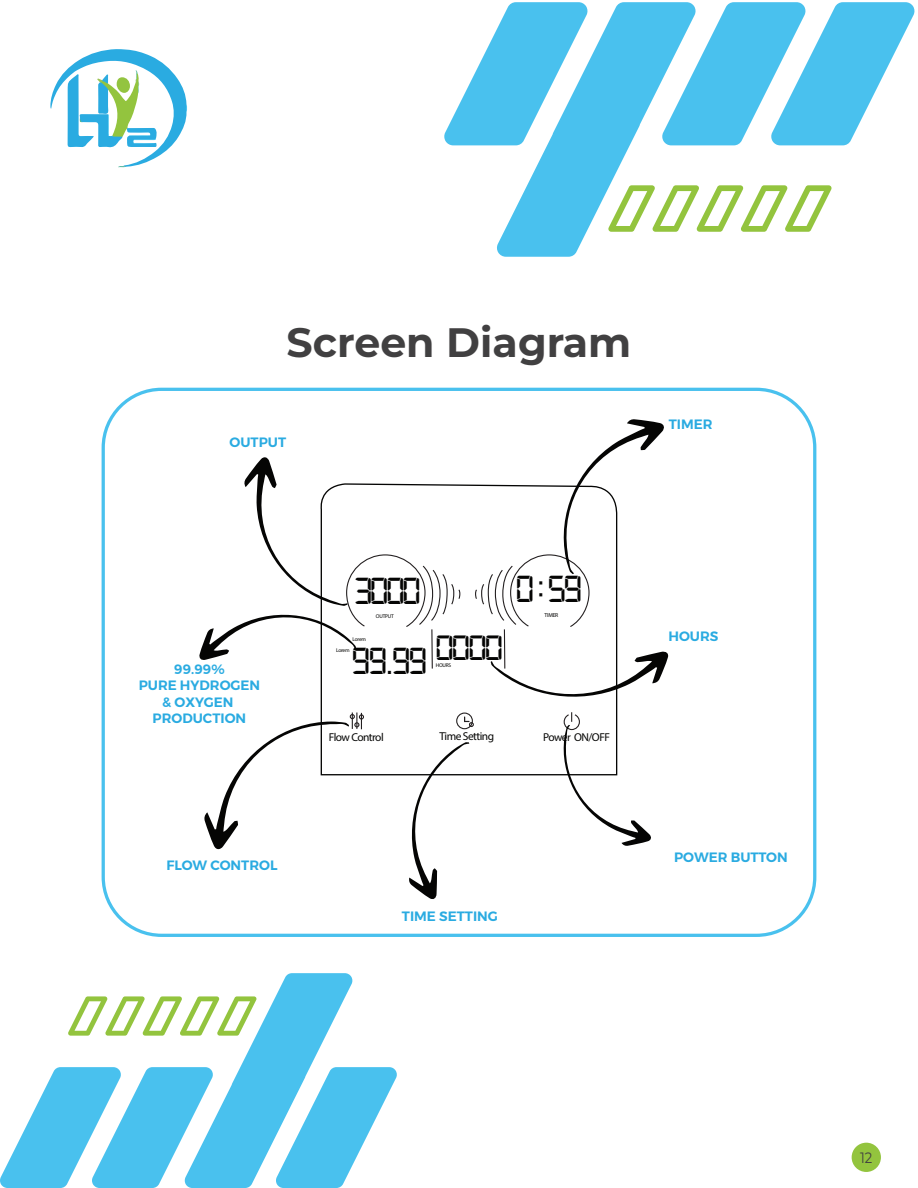
<style>
.page{position:relative;width:918px;height:1188px;background:#fff}
.page>*{position:absolute;margin:0;border:0;box-sizing:border-box;transform-origin:0 0}
.t1{font:700 41.1px "Montserrat";color:#414041}
.t2{font:40.05px "Digital 7 Mono";letter-spacing:-.05em;color:#050504}
.t3{font:37.35px "Digital 7 Mono";color:#050504;scale:1.07 1}
.t4{font:15px "Montserrat";color:#414041;scale:.88 1}
.t5{font:600 13.5px/16.2px "Montserrat";color:#2aabe1;text-align:center}
.t6{font:11.4px "Myriad Pro";letter-spacing:-.045em;color:#050504}
.t7{font:5.7px "Myriad Pro";letter-spacing:-.045em;color:#050504}
.t8{font:5.4px "Myriad Pro";letter-spacing:-.045em;color:#050504}
</style>
<div class="page">
<svg style="left:50px;top:49px;width:137px;height:119px"></svg>
<svg style="left:444px;top:29px;width:53px;height:116px"></svg>
<svg style="left:696px;top:2px;width:219px;height:143px"></svg>
<svg style="left:497px;top:2px;width:199px;height:255px;fill:#49c1ee"></svg>
<svg style="left:608px;top:185px;width:224px;height:47px"></svg>
<svg style="left:0;top:973px;width:397px;height:215px"></svg>
<svg style="left:320px;top:484px;width:298px;height:292px"></svg>
<div style="left:456px;top:713px;width:17px;height:16px;border:1px solid #231f20;border-radius:50%"></div>
<svg style="left:464px;top:717px;width:10px;height:10px"></svg>
<hr style="left:504px;top:629px;width:1px;height:40px;background:#231f20">
<hr style="left:431px;top:629px;width:2px;height:40px;background:#231f20">
<svg style="left:474px;top:419px;width:190px;height:209px"></svg>
<svg style="left:491px;top:651px;width:178px;height:53px"></svg>
<svg style="left:199px;top:457px;width:262px;height:204px"></svg>
<svg style="left:204px;top:713px;width:160px;height:137px"></svg>
<svg style="left:404px;top:742px;width:65px;height:157px"></svg>
<svg style="left:560px;top:712px;width:91px;height:134px"></svg>
<div style="left:102px;top:388px;width:714px;height:549px;border:3px solid #49c1ee;border-radius:58px"></div>
<div style="left:852px;top:1143px;width:29px;height:29px;background:#93c43e;border-radius:50%"></div>
<h1 class="t1" style="left:287px;top:312px;width:346px">Screen Diagram</h1>
<p class="t5" style="left:230px;top:434px;width:58px">OUTPUT</p>
<p class="t5" style="left:669px;top:416px;width:45px">TIMER</p>
<p class="t5" style="left:139px;top:661px;width:123px">99.99%<br>PURE HYDROGEN &amp; OXYGEN<br>PRODUCTION</p>
<p class="t5" style="left:166px;top:858px;width:113px">FLOW CONTROL</p>
<h2 class="t2" style="left:354px;top:573px;width:68px">3000</h2>
<h2 class="t2" style="left:516px;top:572px;width:68px">0:59</h2>
<h3 class="t3" style="left:436px;top:631px;width:64px">0000</h3>
<p class="t7" style="left:545px;top:612px;width:15px">TIMER</p>
<p class="t8" style="left:376px;top:613px;width:19px">OUTPUT</p>
<p class="t8" style="left:353px;top:636px;width:15px">Lorem</p>
<h2 class="t2" style="left:352px;top:643px;width:77px">99.99</h2>
<p class="t8" style="left:336px;top:647px;width:15px">Lorem</p>
<p class="t8" style="left:436px;top:662px;width:17px">HOURS</p>
<p class="t6" style="left:329px;top:730px;width:56px">Flow Control</p>
<p class="t6" style="left:440px;top:729px;width:56px">Time Setting</p>
<p class="t6" style="left:543px;top:730px;width:68px">Power ON/OFF</p>
<p class="t5" style="left:402px;top:908px;width:97px">TIME SETTING</p>
<p class="t5" style="left:668px;top:628px;width:52px">HOURS</p>
<p class="t5" style="left:674px;top:849px;width:115px">POWER BUTTON</p>
<p class="t4" style="left:860px;top:1147px;width:15px">12</p>
</div>
